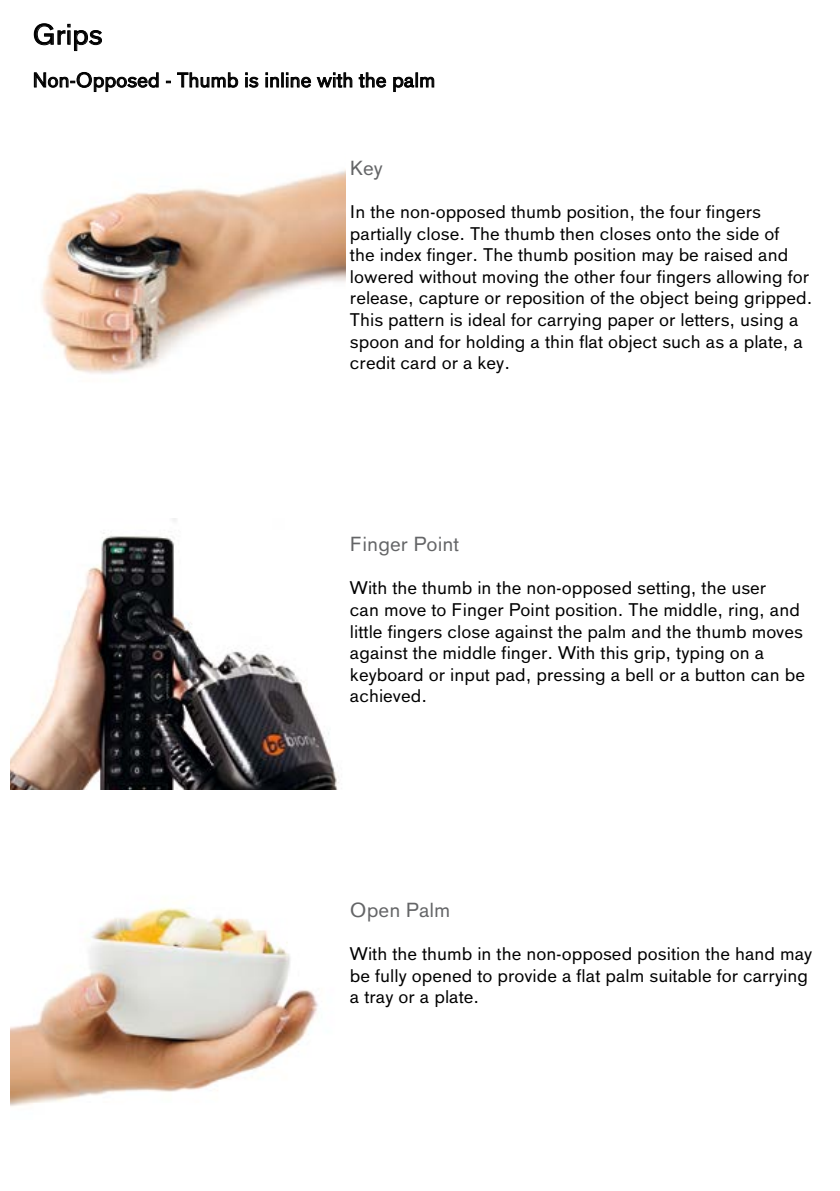
<style>
.page{position:relative;width:840px;height:1191px;background:#fff}
.page>*{position:absolute;margin:0;border:0;box-sizing:border-box;transform-origin:0 0}
.t1{font:28px "OBO Sans";color:#000}
.t2{font:20px "OBO Sans";color:#000}
.t3{font:20px "OBO Sans";color:#646567}
.t4{font:18px/21.6px "OBO Sans";color:#000}
</style>
<div class="page">
<svg style="left:33px;top:23px;width:69px;height:29px"></svg>
<svg style="left:33px;top:72px;width:126px;height:20px"></svg>
<svg style="left:177px;top:72px;width:61px;height:16px"></svg>
<svg style="left:245px;top:73px;width:14px;height:15px"></svg>
<svg style="left:266px;top:72px;width:86px;height:16px"></svg>
<svg style="left:358px;top:72px;width:28px;height:16px"></svg>
<svg style="left:393px;top:73px;width:41px;height:19px"></svg>
<img style="left:10px;top:907px;width:308px;height:200px">
<img style="left:10px;top:518px;width:329px;height:272px">
<img style="left:41px;top:169px;width:304px;height:205px">
<h1 class="t1" style="left:33px;top:18px;width:71px">Grips</h1>
<p class="t2" style="left:33px;top:68px;width:404px">Non-Opposed - Thumb is inline with the palm</p>
<p class="t3" style="left:350px;top:156px;width:34px">Key</p>
<p class="t4" style="left:350px;top:201px;width:463px">In the non-opposed thumb position, the four fingers partially close. The thumb then closes onto the side of<br>the index finger. The thumb position may be raised and lowered without moving the other four fingers allowing for release, capture or reposition of the object being gripped.<br>This pattern is ideal for carrying paper or letters, using a spoon and for holding a thin flat object such as a plate, a credit card or a key.</p>
<p class="t3" style="left:350px;top:532px;width:111px">Finger Point</p>
<p class="t4" style="left:350px;top:577px;width:456px">With the thumb in the non-opposed setting, the user<br>can move to Finger Point position. The middle, ring, and little fingers close against the palm and the thumb moves against the middle finger. With this grip, typing on a keyboard or input pad, pressing a bell or a button can be achieved.</p>
<p class="t3" style="left:350px;top:898px;width:102px">Open Palm</p>
<p class="t4" style="left:350px;top:943px;width:463px">With the thumb in the non-opposed position the hand may be fully opened to provide a flat palm suitable for carrying a tray or a plate.</p>
</div>
